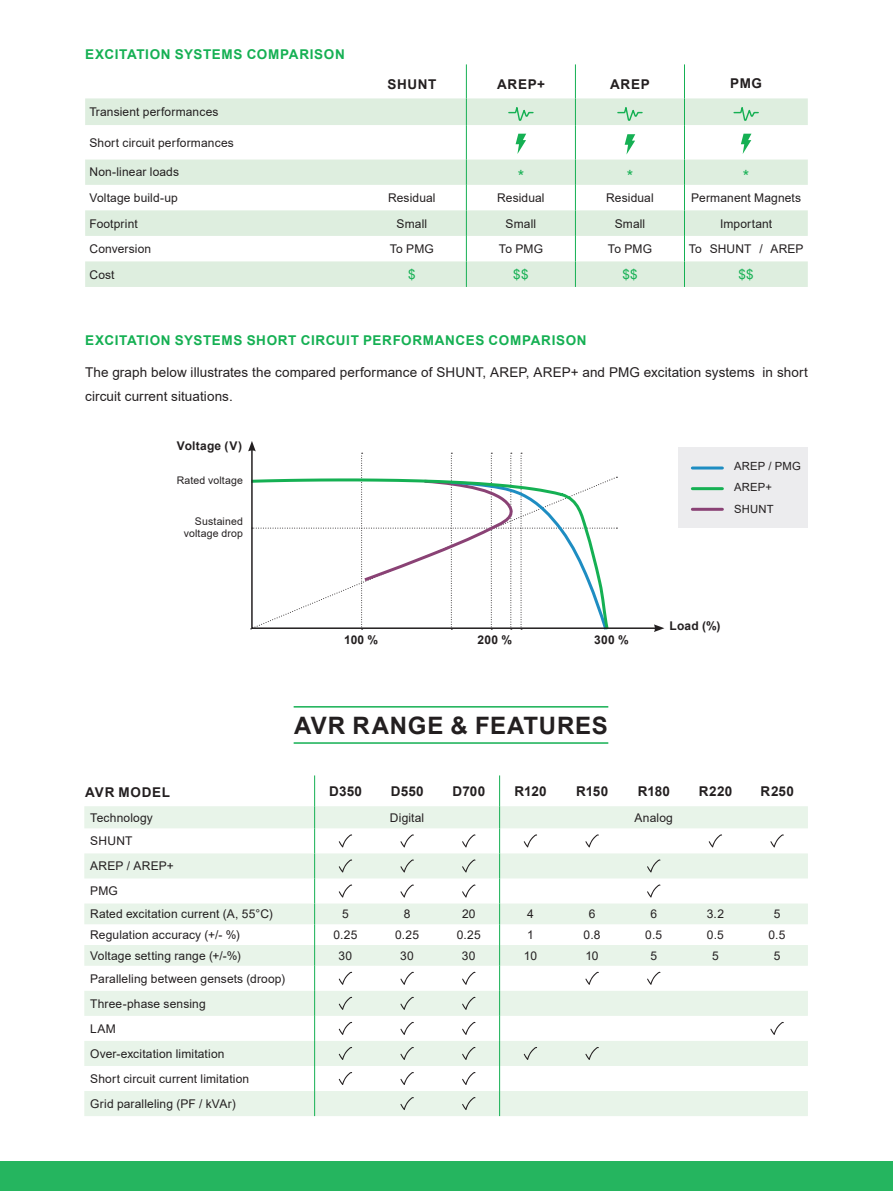
<style>
.page{position:relative;width:893px;height:1191px;background:#fff}
.page>*{position:absolute;margin:0;border:0;box-sizing:border-box;transform-origin:0 0}
.Sous-Titre{font:700 24px "Arial";letter-spacing:.03em;color:#231f20}
.Corps_de_texte{font:16.5px "Arial";color:#15b053}
.Corps_de_texte-2{font:13.5px/24px "Arial";letter-spacing:.005em;color:#231f20}
.Corps_de_texte-3{font:700 13.5px "Arial";letter-spacing:.045em;color:#15b053}
.Corps_de_texte-4{font:700 13.5px "Arial";letter-spacing:.025em;color:#231f20}
.Corps_de_texte-5{font:700 13.5px "Arial";letter-spacing:.05em;color:#231f20}
.Corps_de_texte-6{font:13.5px "Arial";color:#15b053}
.Corps_de_texte-7{font:12px "Arial";letter-spacing:.01em;color:#231f20}
.Corps_de_texte-8{font:700 12px "Arial";letter-spacing:.02em;color:#231f20}
.Corps_de_texte-9{font:11.25px "Arial";letter-spacing:.02em;color:#231f20}
.Corps_de_texte-10{font:10.5px "Arial";letter-spacing:.015em;color:#231f20}
</style>
<div class="page">
<div style="left:0;top:1161px;width:893px;height:30px;background:#25b55f"></div>
<div style="left:679px;top:447px;width:129px;height:81px;background:#ececee"></div>
<hr style="left:692px;top:487px;width:30px;height:3px;background:#15b053">
<hr style="left:692px;top:508px;width:30px;height:3px;background:#8a4275">
<hr style="left:692px;top:466px;width:30px;height:3px;background:#1e8dc2">
<hr style="left:466px;top:64px;width:1px;height:34px;background:#15b053">
<hr style="left:575px;top:64px;width:1px;height:34px;background:#15b053">
<hr style="left:684px;top:64px;width:1px;height:34px;background:#15b053">
<svg style="left:85px;top:98px;width:723px;height:189px"></svg>
<hr style="left:294px;top:706px;width:314px;height:1px;background:#15b053">
<hr style="left:294px;top:742px;width:314px;height:2px;background:#15b053">
<svg style="left:84px;top:775px;width:724px;height:341px"></svg>
<svg style="left:248px;top:441px;width:369px;height:189px"></svg>
<svg style="left:654px;top:624px;width:10px;height:8px"></svg>
<p class="Corps_de_texte-3" style="left:85px;top:44px;width:261px">EXCITATION SYSTEMS COMPARISON</p>
<p class="Corps_de_texte-4" style="left:387px;top:75px;width:50px">SHUNT</p>
<p class="Corps_de_texte-4" style="left:497px;top:75px;width:49px">AREP+</p>
<p class="Corps_de_texte-4" style="left:610px;top:75px;width:41px">AREP</p>
<p class="Corps_de_texte-4" style="left:730px;top:74px;width:33px">PMG</p>
<p class="Corps_de_texte-7" style="left:89px;top:104px;width:131px">Transient performances</p>
<p class="Corps_de_texte-7" style="left:89px;top:134px;width:146px">Short circuit performances</p>
<p class="Corps_de_texte-7" style="left:89px;top:164px;width:91px">Non-linear loads</p>
<p class="Corps_de_texte" style="left:518px;top:165px;width:8px">*</p>
<p class="Corps_de_texte" style="left:627px;top:165px;width:8px">*</p>
<p class="Corps_de_texte" style="left:743px;top:165px;width:8px">*</p>
<p class="Corps_de_texte-7" style="left:89px;top:189px;width:90px">Voltage build-up</p>
<p class="Corps_de_texte-7" style="left:388px;top:189px;width:49px">Residual</p>
<p class="Corps_de_texte-7" style="left:497px;top:189px;width:49px">Residual</p>
<p class="Corps_de_texte-7" style="left:606px;top:189px;width:49px">Residual</p>
<p class="Corps_de_texte-7" style="left:691px;top:189px;width:111px">Permanent Magnets</p>
<p class="Corps_de_texte-7" style="left:89px;top:215px;width:50px">Footprint</p>
<p class="Corps_de_texte-7" style="left:397px;top:215px;width:32px">Small</p>
<p class="Corps_de_texte-7" style="left:506px;top:215px;width:32px">Small</p>
<p class="Corps_de_texte-7" style="left:615px;top:215px;width:32px">Small</p>
<p class="Corps_de_texte-7" style="left:720px;top:215px;width:54px">Important</p>
<p class="Corps_de_texte-7" style="left:89px;top:240px;width:63px">Conversion</p>
<p class="Corps_de_texte-7" style="left:390px;top:240px;width:46px">To PMG</p>
<p class="Corps_de_texte-7" style="left:499px;top:240px;width:46px">To PMG</p>
<p class="Corps_de_texte-7" style="left:608px;top:240px;width:46px">To PMG</p>
<p class="Corps_de_texte-7" style="left:689px;top:240px;width:116px">To SHUNT / AREP</p>
<p class="Corps_de_texte-7" style="left:89px;top:266px;width:27px">Cost</p>
<p class="Corps_de_texte-6" style="left:408px;top:265px;width:9px">$</p>
<p class="Corps_de_texte-6" style="left:513px;top:265px;width:17px">$$</p>
<p class="Corps_de_texte-6" style="left:622px;top:265px;width:17px">$$</p>
<p class="Corps_de_texte-6" style="left:738px;top:265px;width:17px">$$</p>
<p class="Corps_de_texte-3" style="left:85px;top:330px;width:503px">EXCITATION SYSTEMS SHORT CIRCUIT PERFORMANCES COMPARISON</p>
<p class="Corps_de_texte-2" style="left:85px;top:360px;width:724px">The graph below illustrates the compared performance of SHUNT, AREP, AREP+ and PMG excitation systems in short circuit current situations.</p>
<p class="Corps_de_texte-8" style="left:177px;top:437px;width:67px">Voltage (V)</p>
<p class="Corps_de_texte-10" style="left:177px;top:473px;width:68px">Rated voltage</p>
<p class="Corps_de_texte-10" style="left:195px;top:513px;width:50px">Sustained</p>
<p class="Corps_de_texte-10" style="left:184px;top:526px;width:61px">voltage drop</p>
<p class="Corps_de_texte-5" style="left:85px;top:782px;width:86px">AVR MODEL</p>
<p class="Corps_de_texte-9" style="left:734px;top:458px;width:68px">AREP / PMG</p>
<p class="Corps_de_texte-9" style="left:734px;top:479px;width:39px">AREP+</p>
<p class="Corps_de_texte-9" style="left:734px;top:501px;width:41px">SHUNT</p>
<p class="Corps_de_texte-8" style="left:344px;top:631px;width:36px">100 %</p>
<p class="Corps_de_texte-8" style="left:478px;top:631px;width:36px">200 %</p>
<p class="Corps_de_texte-8" style="left:594px;top:631px;width:36px">300 %</p>
<p class="Sous-Titre" style="left:294px;top:708px;width:315px">AVR RANGE &amp; FEATURES</p>
<p class="Corps_de_texte-8" style="left:669px;top:617px;width:53px">Load (%)</p>
<p class="Corps_de_texte-4" style="left:329px;top:781px;width:34px">D350</p>
<p class="Corps_de_texte-4" style="left:391px;top:781px;width:35px">D550</p>
<p class="Corps_de_texte-4" style="left:453px;top:781px;width:34px">D700</p>
<p class="Corps_de_texte-4" style="left:514px;top:781px;width:34px">R120</p>
<p class="Corps_de_texte-4" style="left:576px;top:781px;width:34px">R150</p>
<p class="Corps_de_texte-4" style="left:638px;top:781px;width:34px">R180</p>
<p class="Corps_de_texte-4" style="left:699px;top:781px;width:35px">R220</p>
<p class="Corps_de_texte-4" style="left:760px;top:781px;width:35px">R250</p>
<p class="Corps_de_texte-7" style="left:90px;top:809px;width:64px">Technology</p>
<p class="Corps_de_texte-7" style="left:390px;top:809px;width:36px">Digital</p>
<p class="Corps_de_texte-7" style="left:635px;top:809px;width:40px">Analog</p>
<p class="Corps_de_texte-7" style="left:90px;top:832px;width:44px">SHUNT</p>
<p class="Corps_de_texte-7" style="left:90px;top:858px;width:85px">AREP / AREP+</p>
<p class="Corps_de_texte-7" style="left:90px;top:883px;width:29px">PMG</p>
<p class="Corps_de_texte-7" style="left:90px;top:905px;width:184px">Rated excitation current (A, 55°C)</p>
<p class="Corps_de_texte-7" style="left:342px;top:905px;width:8px">5</p>
<p class="Corps_de_texte-7" style="left:404px;top:905px;width:8px">8</p>
<p class="Corps_de_texte-7" style="left:462px;top:905px;width:15px">20</p>
<p class="Corps_de_texte-7" style="left:527px;top:905px;width:8px">4</p>
<p class="Corps_de_texte-7" style="left:589px;top:905px;width:8px">6</p>
<p class="Corps_de_texte-7" style="left:650px;top:905px;width:8px">6</p>
<p class="Corps_de_texte-7" style="left:707px;top:905px;width:19px">3.2</p>
<p class="Corps_de_texte-7" style="left:774px;top:905px;width:8px">5</p>
<p class="Corps_de_texte-7" style="left:90px;top:926px;width:151px">Regulation accuracy (+/- %)</p>
<p class="Corps_de_texte-7" style="left:334px;top:926px;width:25px">0.25</p>
<p class="Corps_de_texte-7" style="left:395px;top:926px;width:25px">0.25</p>
<p class="Corps_de_texte-7" style="left:457px;top:926px;width:25px">0.25</p>
<p class="Corps_de_texte-7" style="left:527px;top:926px;width:8px">1</p>
<p class="Corps_de_texte-7" style="left:584px;top:926px;width:18px">0.8</p>
<p class="Corps_de_texte-7" style="left:645px;top:926px;width:18px">0.5</p>
<p class="Corps_de_texte-7" style="left:707px;top:926px;width:18px">0.5</p>
<p class="Corps_de_texte-7" style="left:769px;top:926px;width:18px">0.5</p>
<p class="Corps_de_texte-7" style="left:90px;top:947px;width:152px">Voltage setting range (+/-%)</p>
<p class="Corps_de_texte-7" style="left:339px;top:947px;width:15px">30</p>
<p class="Corps_de_texte-7" style="left:400px;top:947px;width:15px">30</p>
<p class="Corps_de_texte-7" style="left:462px;top:947px;width:15px">30</p>
<p class="Corps_de_texte-7" style="left:524px;top:947px;width:15px">10</p>
<p class="Corps_de_texte-7" style="left:585px;top:947px;width:15px">10</p>
<p class="Corps_de_texte-7" style="left:650px;top:947px;width:8px">5</p>
<p class="Corps_de_texte-7" style="left:712px;top:947px;width:8px">5</p>
<p class="Corps_de_texte-7" style="left:774px;top:947px;width:8px">5</p>
<p class="Corps_de_texte-7" style="left:90px;top:970px;width:196px">Paralleling between gensets (droop)</p>
<p class="Corps_de_texte-7" style="left:90px;top:995px;width:117px">Three-phase sensing</p>
<p class="Corps_de_texte-7" style="left:90px;top:1020px;width:27px">LAM</p>
<p class="Corps_de_texte-7" style="left:90px;top:1045px;width:136px">Over-excitation limitation</p>
<p class="Corps_de_texte-7" style="left:90px;top:1070px;width:160px">Short circuit current limitation</p>
<p class="Corps_de_texte-7" style="left:90px;top:1095px;width:147px">Grid paralleling (PF / kVAr)</p>
</div>
